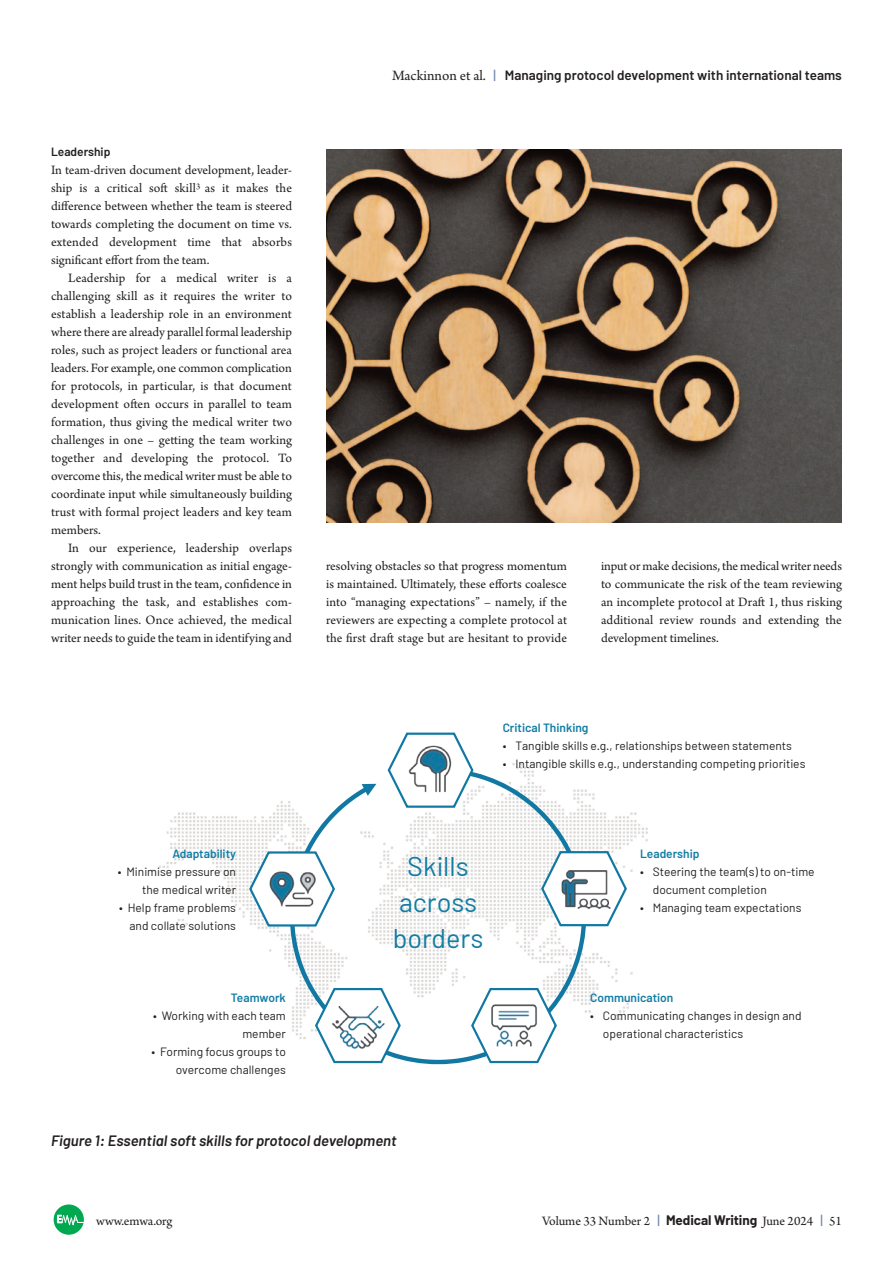
<style>
.page{position:relative;width:893px;height:1263px;background:#fff}
.page>*{position:absolute;margin:0;border:0;box-sizing:border-box;transform-origin:0 0}
.t1{font:27px/36px "Barlow";color:#127da4}
.t2{font:italic 600 15px "Barlow";color:#231f20}
.t3{font:13.5px/18px "Arno Pro";color:#231f20;text-align:justify}
.t4{font:600 13.5px "Barlow";color:#231f20}
.t5{font:12px/18px "Barlow";color:#231f20;text-align:right}
.t6{font:600 12px "Barlow";color:#127da4}
.t7{font:600 12px "Barlow";color:#231f20}
.s1{font-family:"Arno Pro";font-weight:400;font-size:15px}
.s2{font-weight:500;color:#7589b1}
.s3{font-family:"Barlow";font-weight:500;color:#7589b1}
.s4{font-family:"Barlow";font-weight:700}
</style>
<div class="page">
<svg style="left:54px;top:1204px;width:30px;height:31px"></svg>
<img style="left:151px;top:763px;width:497px;height:257px">
<svg style="left:277px;top:768px;width:314px;height:297px"></svg>
<svg style="left:386px;top:732px;width:89px;height:77px"></svg>
<svg style="left:539px;top:850px;width:89px;height:77px"></svg>
<svg style="left:247px;top:850px;width:89px;height:78px"></svg>
<svg style="left:313px;top:987px;width:89px;height:77px"></svg>
<svg style="left:469px;top:987px;width:89px;height:77px"></svg>
<img style="left:399px;top:737px;width:63px;height:62px">
<img style="left:327px;top:996px;width:63px;height:62px">
<img style="left:483px;top:994px;width:63px;height:63px">
<img style="left:554px;top:857px;width:63px;height:63px">
<img style="left:261px;top:857px;width:63px;height:63px">
<img style="left:326px;top:149px;width:516px;height:373px">
<p class="t7" style="left:51px;top:144px;width:61px">Leadership</p>
<p class="t3" style="left:51px;top:162px;width:243px">In team-driven document development, leader - ship is a critical soft skill<sup>3</sup> as it makes the difference between whether the team is steered towards completing the document on time vs. extended development time that absorbs significant effort from the team.</p>
<p class="t3" style="left:51px;top:270px;width:243px;text-indent:17px">Leadership for a medical writer is a challenging skill as it requires the writer to establish a leadership role in an environment where there are already parallel formal leadership roles, such as project leaders or functional area leaders. For example, one common complication for protocols, in particular, is that document development often occurs in parallel to team formation, thus giving the medical writer two challenges in one – getting the team working together and developing the protocol. To overcome this, the medical writer must be able to coordinate input while simultaneously building trust with formal project leaders and key team members.</p>
<p class="t3" style="left:51px;top:540px;width:243px;text-indent:17px">In our experience, leadership overlaps strongly with communication as initial engage - ment helps build trust in the team, confidence in approaching the task, and establishes com - munication lines. Once achieved, the medical writer needs to guide the team in identifying and</p>
<p class="t6" style="left:172px;top:846px;width:65px">Adaptability</p>
<p class="t5" style="left:118px;top:862px;width:120px">• Minimise pressure on the medical writer</p>
<p class="t5" style="left:119px;top:898px;width:118px">• Help frame problems and collate solutions</p>
<p class="t6" style="left:231px;top:990px;width:56px">Teamwork</p>
<p class="t5" style="left:153px;top:1006px;width:134px">• Working with each team member</p>
<p class="t5" style="left:152px;top:1042px;width:136px">• Forming focus groups to overcome challenges</p>
<p class="t4" style="left:392px;top:67px;width:451px"><span class="s1">Mackinnon et al.</span> <span class="s2">|</span> Managing protocol development with international teams</p>
<p class="t3" style="left:326px;top:558px;width:243px">resolving obstacles so that progress momentum is maintained. Ultimately, these efforts coalesce into “managing expectations” – namely, if the reviewers are expecting a complete protocol at the first draft stage but are hesitant to provide</p>
<p class="t3" style="left:601px;top:558px;width:243px">input or make decisions, the medical writer needs to communicate the risk of the team reviewing an incomplete protocol at Draft 1, thus risking additional review rounds and extending the development timelines.</p>
<p class="t6" style="left:503px;top:720px;width:87px">Critical Thinking</p>
<p class="t5" style="left:503px;top:736px;width:291px">• Tangible skills e.g., relationships between statements</p>
<p class="t5" style="left:503px;top:754px;width:304px">• Intangible skills e.g., understanding competing priorities</p>
<p class="t1" style="left:407px;top:847px;width:63px">Skills</p>
<p class="t1" style="left:393px;top:883px;width:92px">across borders</p>
<p class="t6" style="left:640px;top:846px;width:61px">Leadership</p>
<p class="t5" style="left:653px;top:862px;width:163px;text-align:left;text-indent:-13px">• Steering the team(s) to on-time document completion</p>
<p class="t5" style="left:640px;top:898px;width:163px">• Managing team expectations</p>
<p class="t6" style="left:590px;top:990px;width:85px">Communication</p>
<p class="t5" style="left:603px;top:1006px;width:200px;text-align:left;text-indent:-13px">• Communicating changes in design and operational characteristics</p>
<p class="t2" style="left:51px;top:1131px;width:347px">Figure 1: Essential soft skills for protocol development</p>
<p class="t3" style="left:96px;top:1213px;width:78px">www.emwa.org</p>
<p class="t3" style="left:542px;top:1213px;width:301px">Volume 33 Number 2 <span class="s3">|</span> <span class="s4">Medical Writing</span> June 2024 <span class="s3">|</span> 51</p>
</div>
